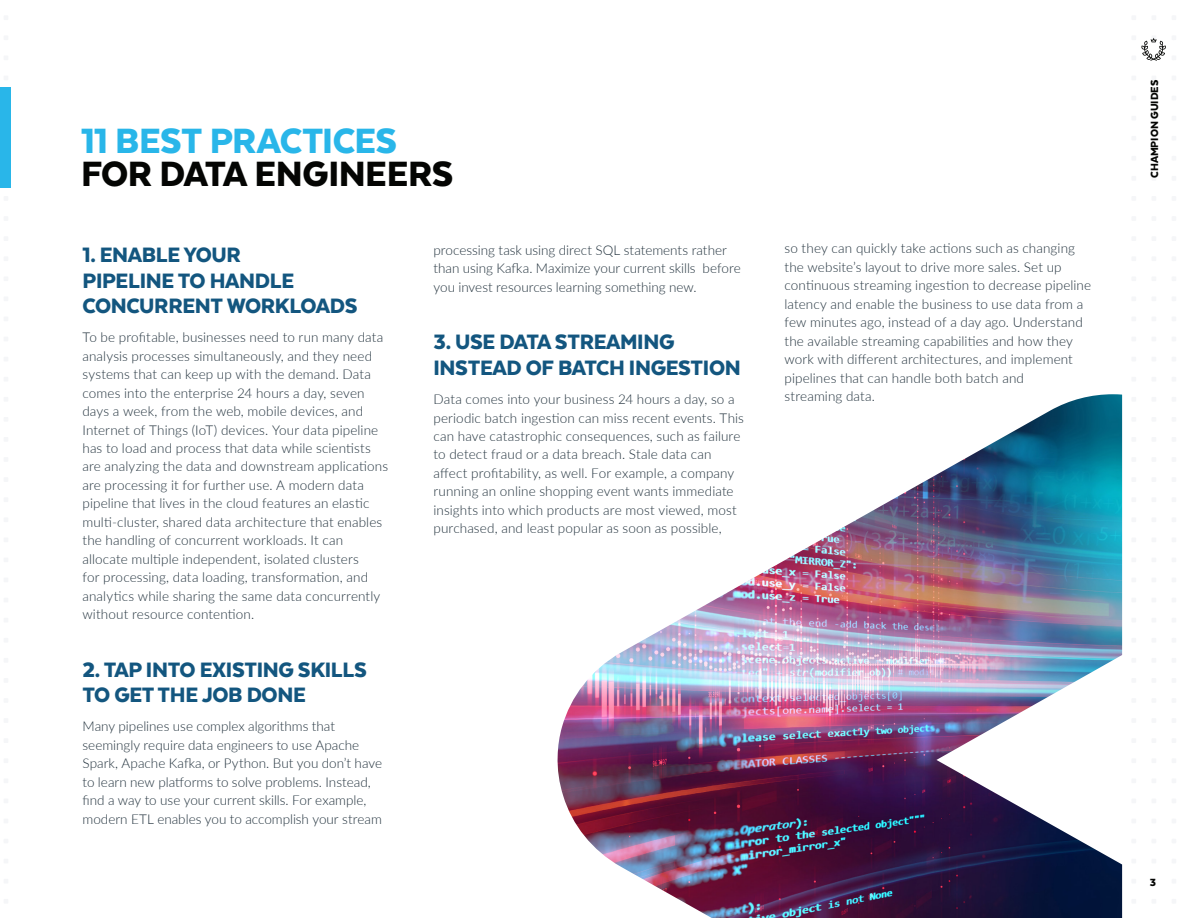
<style>
.page{position:relative;width:1188px;height:918px;background:#fff}
.page>*{position:absolute;margin:0;border:0;box-sizing:border-box;transform-origin:0 0}
.t1{font:900 40.5px/33.3px "Texta";letter-spacing:-.01em;color:#040503}
.body_title{font:900 24px/25.5px "Texta";letter-spacing:-.015em;color:#13567f}
.body{font:300 13.5px/18.5px "Lato";letter-spacing:.005em;color:#21313c}
.t2{font:900 12px "Texta";color:#040503}
.s1{color:#29b6e9}
</style>
<div class="page">
<div style="left:0;top:87px;width:11px;height:100px;background:#29b6e9"></div>
<img style="left:557px;top:394px;width:565px;height:524px">
<svg style="left:1141px;top:37px;width:25px;height:24px"></svg>
<p class="t1" style="left:81px;top:124px;width:374px"><span class="s1">11 BEST PRACTICES<br></span>FOR DATA ENGINEERS</p>
<p class="body_title" style="left:82px;top:242px;width:276px">1. ENABLE YOUR<br>PIPELINE TO HANDLE<br>CONCURRENT WORKLOADS</p>
<p class="body" style="left:82px;top:328px;width:307px">To be profitable, businesses need to run many data analysis processes simultaneously, and they need systems that can keep up with the demand. Data comes into the enterprise 24 hours a day, seven days a week, from the web, mobile devices, and Internet of Things (IoT) devices. Your data pipeline has to load and process that data while scientists are analyzing the data and downstream applications are processing it for further use. A modern data pipeline that lives in the cloud features an elastic multi-cluster, shared data architecture that enables the handling of concurrent workloads. It can allocate multiple independent, isolated clusters<br>for processing, data loading, transformation, and analytics while sharing the same data concurrently without resource contention.</p>
<p class="body_title" style="left:82px;top:656px;width:286px">2. TAP INTO EXISTING SKILLS<br>TO GET THE JOB DONE</p>
<p class="body" style="left:82px;top:717px;width:301px">Many pipelines use complex algorithms that seemingly require data engineers to use Apache Spark, Apache Kafka, or Python. But you don’t have to learn new platforms to solve problems. Instead, find a way to use your current skills. For example, modern ETL enables you to accomplish your stream</p>
<p class="body" style="left:434px;top:240px;width:309px">processing task using direct SQL statements rather than using Kafka. Maximize your current skills before you invest resources learning something new.</p>
<p class="body_title" style="left:434px;top:329px;width:309px">3. USE DATA STREAMING<br>INSTEAD OF BATCH INGESTION</p>
<p class="body" style="left:434px;top:390px;width:312px">Data comes into your business 24 hours a day, so a periodic batch ingestion can miss recent events. This can have catastrophic consequences, such as failure to detect fraud or a data breach. Stale data can affect profitability, as well. For example, a company running an online shopping event wants immediate insights into which products are most viewed, most purchased, and least popular as soon as possible,</p>
<p class="body" style="left:784px;top:239px;width:308px">so they can quickly take actions such as changing the website’s layout to drive more sales. Set up continuous streaming ingestion to decrease pipeline latency and enable the business to use data from a few minutes ago, instead of a day ago. Understand the available streaming capabilities and how they work with different architectures, and implement pipelines that can handle both batch and<br>streaming data.</p>
<p class="t2" style="left:1148px;top:178px;width:100px;rotate:-90deg">CHAMPION GUIDES</p>
<p class="t2" style="left:1150px;top:876px;width:8px">3</p>
</div>
